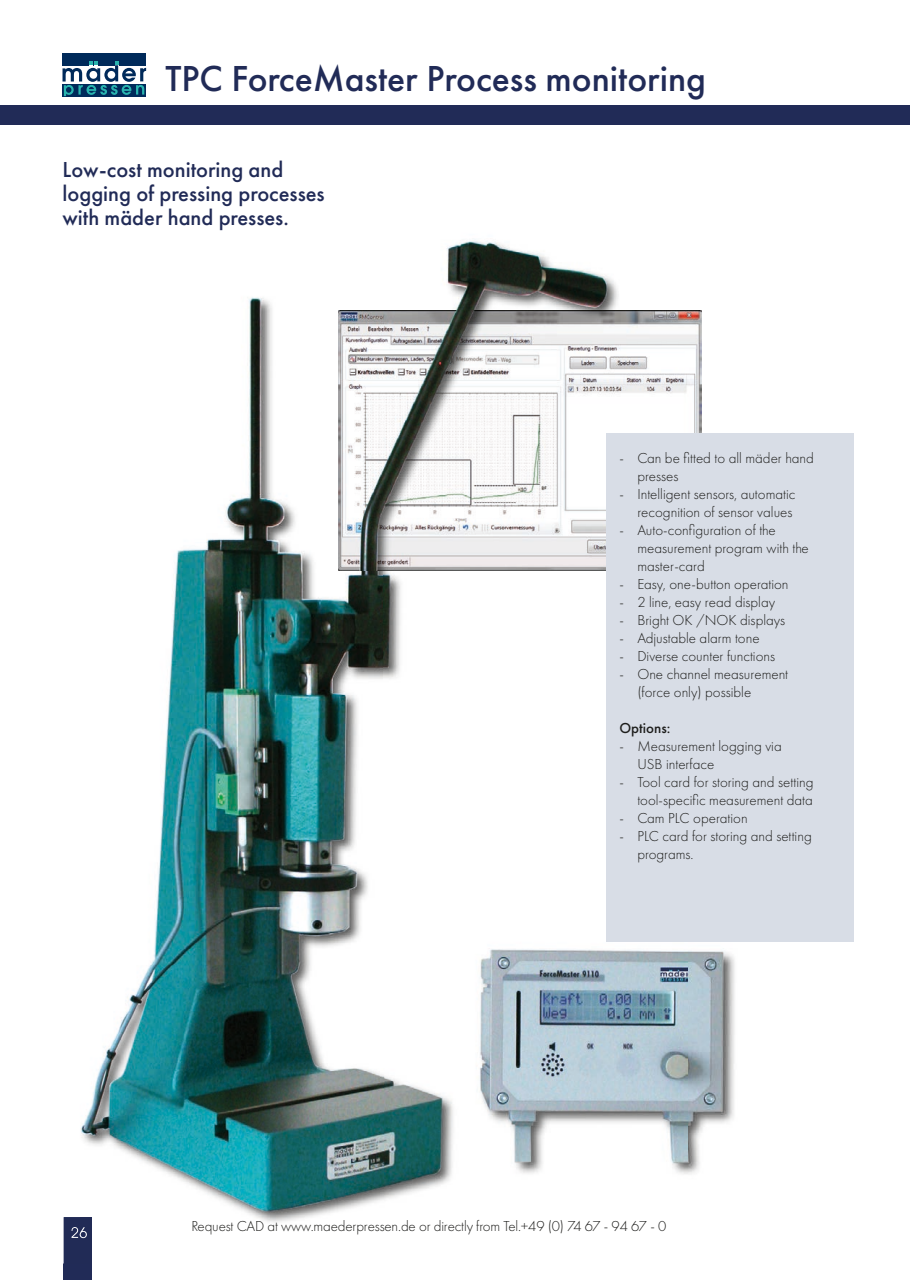
<style>
.page{position:relative;width:910px;height:1280px;background:#fff}
.page>*{position:absolute;margin:0;border:0;box-sizing:border-box;transform-origin:0 0}
.t1{font:500 37.5px "Futura PT";color:#212b57}
.t2{font:500 22.5px/24px "Futura PT";color:#212b57}
.t3{font:300 15px/18px "Futura PT";color:#1d1d1b}
.t4{font:500 15px "Futura PT";color:#1d1d1b}
</style>
<div class="page">
<div style="left:0;top:106px;width:910px;height:19px;background:#212b57"></div>
<div style="left:63px;top:53px;width:83px;height:12px;background:#002a5a"></div>
<svg style="left:63px;top:61px;width:83px;height:35px"></svg>
<div style="left:64px;top:1217px;width:28px;height:63px;background:#212b57"></div>
<img style="left:72px;top:1227px;width:15px;height:11px">
<img style="left:81px;top:297px;width:302px;height:926px">
<img style="left:383px;top:241px;width:319px;height:70px">
<img style="left:687px;top:941px;width:50px;height:233px">
<img style="left:383px;top:570px;width:304px;height:630px">
<svg style="left:81px;top:1217px;width:11px;height:6px"></svg>
<img style="left:338px;top:311px;width:364px;height:259px">
<div style="left:606px;top:433px;width:247px;height:508px;background:#d8dde6"></div>
<h1 class="t1" style="left:165px;top:56px;width:542px">TPC ForceMaster Process monitoring</h1>
<h2 class="t2" style="left:63px;top:157px;width:264px">Low-cost monitoring and logging of pressing processes with mäder hand presses.</h2>
<p class="t3" style="left:637px;top:449px;width:178px;text-indent:-18px">- Can be fitted to all mäder hand presses</p>
<p class="t3" style="left:619px;top:485px;width:178px;text-align:right">- Intelligent sensors, automatic recognition of sensor values</p>
<p class="t3" style="left:637px;top:521px;width:173px;text-indent:-18px">- Auto-configuration of the measurement program with the master-card</p>
<p class="t3" style="left:619px;top:575px;width:171px">- Easy, one-button operation</p>
<p class="t3" style="left:619px;top:593px;width:157px">- 2 line, easy read display</p>
<p class="t3" style="left:619px;top:611px;width:167px">- Bright OK /NOK displays</p>
<p class="t3" style="left:619px;top:629px;width:142px">- Adjustable alarm tone</p>
<p class="t3" style="left:619px;top:647px;width:157px">- Diverse counter functions</p>
<p class="t3" style="left:637px;top:665px;width:152px;text-indent:-18px">- One channel measurement (force only) possible</p>
<p class="t4" style="left:619px;top:719px;width:52px">Options:</p>
<p class="t3" style="left:637px;top:737px;width:146px;text-indent:-18px">- Measurement logging via<br>USB interface</p>
<p class="t3" style="left:619px;top:773px;width:196px;text-align:right">- Tool card for storing and setting tool-specific measurement data</p>
<p class="t3" style="left:619px;top:809px;width:130px">- Cam PLC operation</p>
<p class="t3" style="left:637px;top:827px;width:176px;text-indent:-18px">- PLC card for storing and setting programs.</p>
<p class="t3" style="left:191px;top:1217px;width:476px">Request CAD at www.maederpressen.de or directly from Tel.+49 (0) 74 67 - 94 67 - 0</p>
</div>
